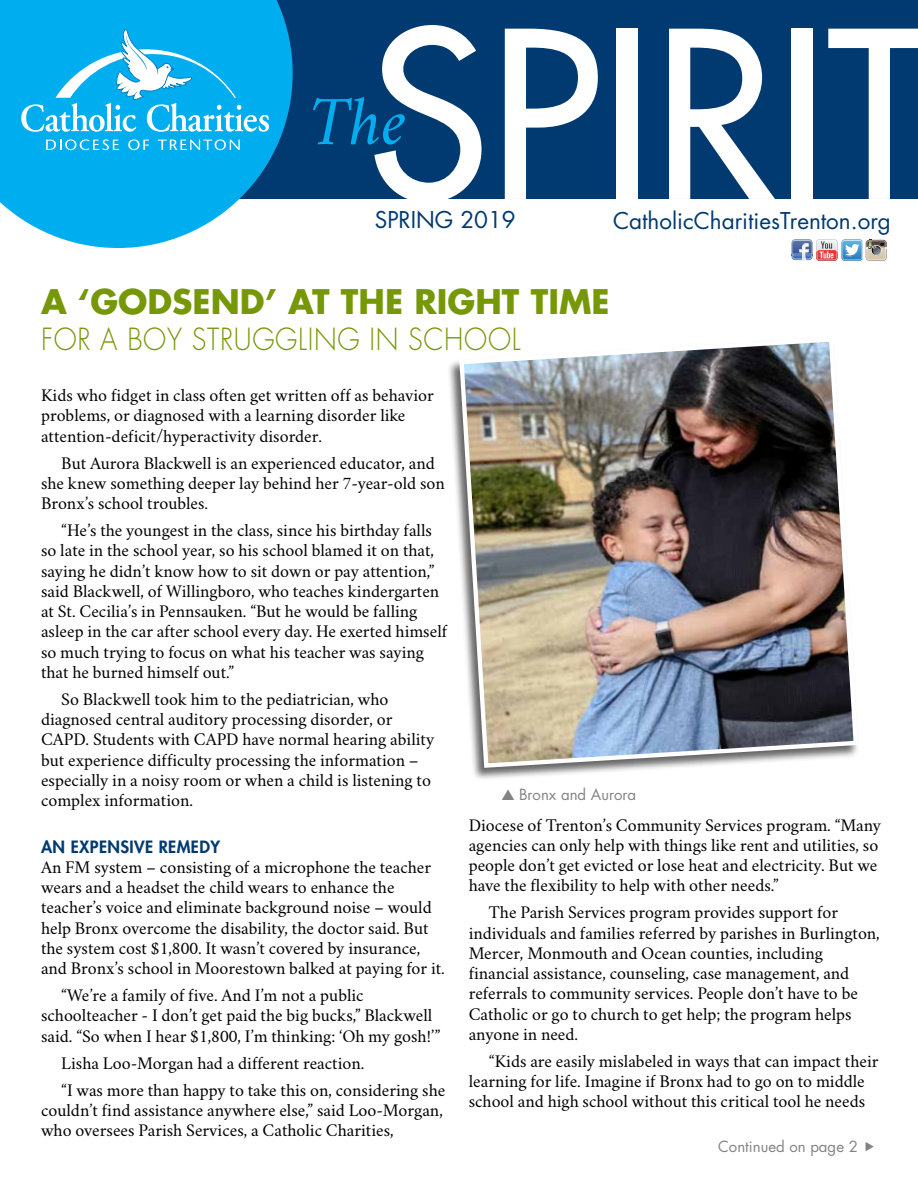
<style>
.page{position:relative;width:918px;height:1188px;background:#fff}
.page>*{position:absolute;margin:0;border:0;box-sizing:border-box;transform-origin:0 0}
.t1{font:500 225.9px "Futura Std";color:#fff}
.t2{font:italic 70.35px "Crimson";color:#00aeef}
.t3{font:700 33px "Futura Std";color:#769807}
.t4{font:300 29.7px "Futura Std";letter-spacing:.025em;color:#769807;scale:.91 1}
.t5{font:22.5px "Futura Std";color:#003a70}
.t6{font:18px/20.2px "Crimson";color:#000}
.t7{font:800 16.5px "Futura Std";letter-spacing:.025em;color:#003a70}
.t8{font:15px "Futura Std";color:#838383}
</style>
<div class="page">
<div style="left:0;top:0;width:918px;height:198px;background:#003a70"></div>
<svg style="left:0;top:0;width:293px;height:248px"></svg>
<svg style="left:21px;top:9px;width:248px;height:123px;background:#27b9f0"></svg>
<svg style="left:46px;top:139px;width:73px;height:11px"></svg>
<svg style="left:128px;top:139px;width:21px;height:11px"></svg>
<svg style="left:158px;top:139px;width:82px;height:11px"></svg>
<svg style="left:792px;top:239px;width:95px;height:22px"></svg>
<div style="left:447px;top:337px;width:412px;height:444px;background:#000;opacity:.6"></div>
<img style="left:457px;top:337px;width:402px;height:433px">
<h1 class="t1" style="left:367px;top:-26px;width:565px">SPIRIT</h1>
<p class="t5" style="left:375px;top:206px;width:143px">SPRING 2019</p>
<p class="t5" style="left:613px;top:206px;width:279px">CatholicCharitiesTrenton.org</p>
<h2 class="t2" style="left:309px;top:78px;width:99px">The</h2>
<h3 class="t3" style="left:41px;top:280px;width:570px">A ‘GODSEND’ AT THE RIGHT TIME</h3>
<h3 class="t4" style="left:41px;top:321px;width:528px">FOR A BOY STRUGGLING IN SCHOOL</h3>
<p class="t6" style="left:41px;top:383px;width:394px">Kids who fidget in class often get written off as behavior problems, or diagnosed with a learning disorder like attention-deficit/hyperactivity disorder.</p>
<p class="t6" style="left:41px;top:450px;width:405px;text-indent:20px">But Aurora Blackwell is an experienced educator, and she knew something deeper lay behind her 7-year-old son<br>Bronx’s school troubles.</p>
<p class="t6" style="left:41px;top:518px;width:408px;text-indent:20px">“He’s the youngest in the class, since his birthday falls so late in the school year, so his school blamed it on that, saying he didn’t know how to sit down or pay attention,” said Blackwell, of Willingboro, who teaches kindergarten at St. Cecilia’s in Pennsauken. “But he would be falling asleep in the car after school every day. He exerted himself so much trying to focus on what his teacher was saying that he burned himself out.”</p>
<p class="t6" style="left:41px;top:687px;width:395px;text-indent:20px">So Blackwell took him to the pediatrician, who diagnosed central auditory processing disorder, or CAPD. Students with CAPD have normal hearing ability but experience difficulty processing the information – especially in a noisy room or when a child is listening to complex information.</p>
<p class="t7" style="left:41px;top:836px;width:181px">AN EXPENSIVE REMEDY</p>
<p class="t6" style="left:41px;top:855px;width:405px">An FM system – consisting of a microphone the teacher wears and a headset the child wears to enhance the teacher’s voice and eliminate background noise – would help Bronx overcome the disability, the doctor said. But the system cost $1,800. It wasn’t covered by insurance, and Bronx’s school in Moorestown balked at paying for it.</p>
<p class="t6" style="left:41px;top:983px;width:401px;text-indent:20px">“We’re a family of five. And I’m not a public schoolteacher - I don’t get paid the big bucks,” Blackwell said. “So when I hear $1,800, I’m thinking: ‘Oh my gosh!’”</p>
<p class="t6" style="left:61px;top:1047px;width:386px;line-height:27px">Lisha Loo-Morgan had a different reaction.<br>“I was more than happy to take this on, considering she</p>
<p class="t6" style="left:41px;top:1098px;width:403px">couldn’t find assistance anywhere else,” said Loo-Morgan, who oversees Parish Services, a Catholic Charities,</p>
<p class="t8" style="left:502px;top:785px;width:136px">▲ Bronx and Aurora</p>
<p class="t6" style="left:469px;top:812px;width:414px">Diocese of Trenton’s Community Services program. “Many agencies can only help with things like rent and utilities, so people don’t get evicted or lose heat and electricity. But we have the flexibility to help with other needs.”</p>
<p class="t6" style="left:469px;top:900px;width:413px;text-indent:20px">The Parish Services program provides support for individuals and families referred by parishes in Burlington, Mercer, Monmouth and Ocean counties, including financial assistance, counseling, case management, and referrals to community services. People don’t have to be Catholic or go to church to get help; the program helps anyone in need.</p>
<p class="t6" style="left:469px;top:1049px;width:411px;text-indent:20px">“Kids are easily mislabeled in ways that can impact their learning for life. Imagine if Bronx had to go on to middle school and high school without this critical tool he needs</p>
<p class="t8" style="left:718px;top:1137px;width:141px">Continued on page 2</p>
</div>
